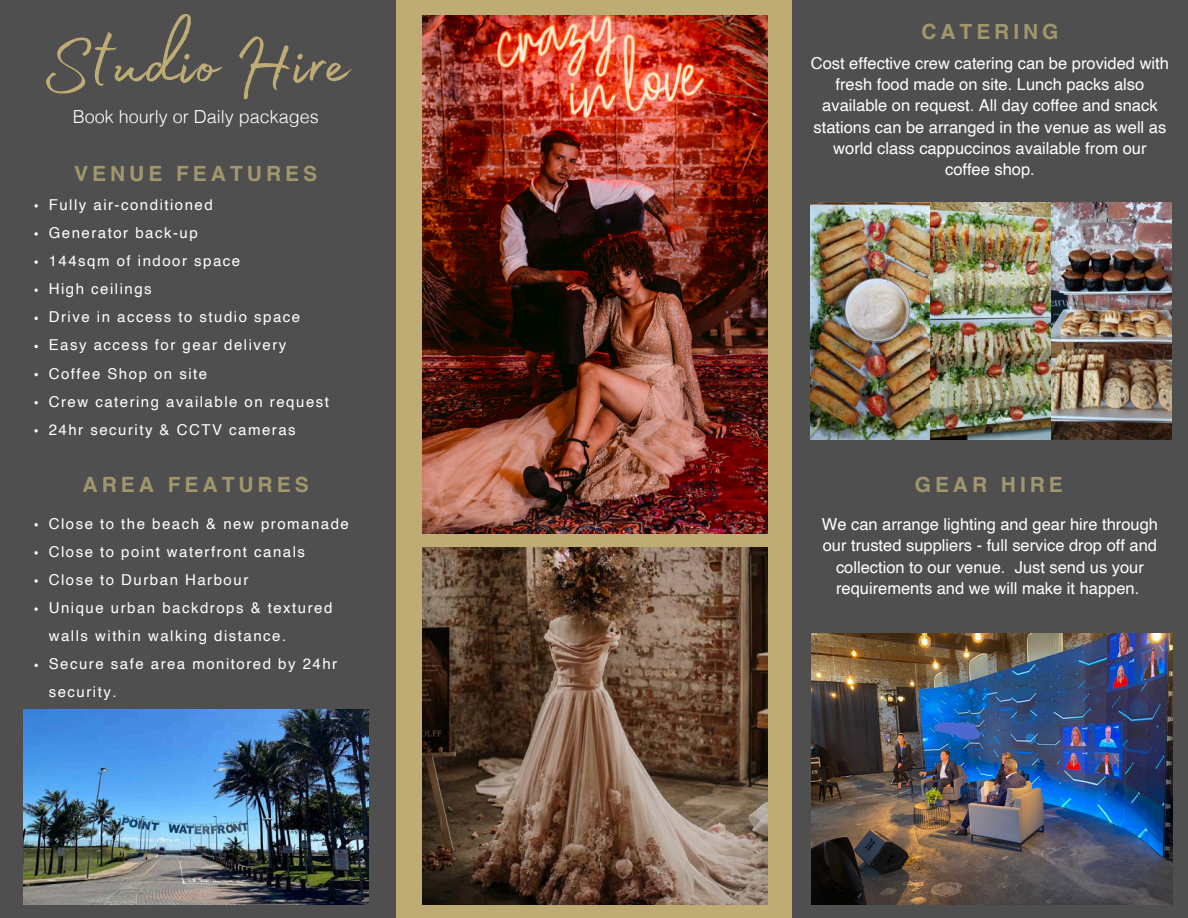
<style>
.page{position:relative;width:1188px;height:918px;background:#4f4f4f}
.page>*{position:absolute;margin:0;border:0;box-sizing:border-box;transform-origin:0 0}
.t1{font:90px "Madelyn Fill";color:#beac74}
.t2{font:700 21px "Helvetica";letter-spacing:.19em;color:#a0976c}
.t3{font:300 18px "Helvetica";color:#fffffc}
.t4{font:16.5px/21.3px "Helvetica";color:#fff;text-align:center}
.t5{font:15px/28.2px "Helvetica";letter-spacing:.1em;color:#fff}
</style>
<div class="page">
<img style="left:811px;top:203px;width:361px;height:237px">
<div style="left:396px;top:0;width:396px;height:918px;background:#beac74"></div>
<img style="left:423px;top:548px;width:345px;height:356px">
<img style="left:423px;top:15px;width:345px;height:519px">
<img style="left:811px;top:633px;width:361px;height:271px">
<img style="left:23px;top:710px;width:346px;height:194px">
<svg style="left:34px;top:204px;width:4px;height:4px"></svg>
<svg style="left:34px;top:232px;width:4px;height:4px"></svg>
<svg style="left:34px;top:260px;width:4px;height:4px"></svg>
<svg style="left:34px;top:289px;width:4px;height:3px"></svg>
<svg style="left:34px;top:317px;width:4px;height:3px"></svg>
<svg style="left:34px;top:345px;width:4px;height:3px"></svg>
<svg style="left:34px;top:373px;width:4px;height:3px"></svg>
<svg style="left:34px;top:401px;width:4px;height:3px"></svg>
<svg style="left:34px;top:429px;width:4px;height:4px"></svg>
<svg style="left:34px;top:523px;width:4px;height:3px"></svg>
<svg style="left:34px;top:551px;width:4px;height:4px"></svg>
<svg style="left:34px;top:579px;width:4px;height:4px"></svg>
<svg style="left:34px;top:607px;width:4px;height:4px"></svg>
<svg style="left:34px;top:664px;width:4px;height:3px"></svg>
<h1 class="t1" style="left:42px;top:-5px;width:310px">Studio Hire</h1>
<h3 class="t3" style="left:73px;top:109px;width:248px">Book hourly or Daily packages</h3>
<h2 class="t2" style="left:74px;top:165px;width:244px">VENUE FEATURES</h2>
<p class="t5" style="left:49px;top:192px;width:166px">Fully air-conditioned</p>
<p class="t5" style="left:49px;top:220px;width:150px">Generator back-up</p>
<p class="t5" style="left:49px;top:248px;width:193px">144sqm of indoor space</p>
<p class="t5" style="left:49px;top:276px;width:104px">High ceilings</p>
<p class="t5" style="left:49px;top:304px;width:253px">Drive in access to studio space</p>
<p class="t5" style="left:49px;top:332px;width:239px">Easy access for gear delivery</p>
<p class="t5" style="left:49px;top:360px;width:160px">Coffee Shop on site</p>
<h2 class="t5" style="left:49px;top:388px;width:282px">Crew catering available on request</h2>
<p class="t5" style="left:49px;top:417px;width:249px">24hr security &amp; CCTV cameras</p>
<p class="t2" style="left:83px;top:476px;width:228px">AREA FEATURES</p>
<p class="t5" style="left:49px;top:511px;width:302px">Close to the beach &amp; new promanade</p>
<p class="t5" style="left:49px;top:539px;width:258px">Close to point waterfront canals</p>
<p class="t5" style="left:49px;top:567px;width:201px">Close to Durban Harbour</p>
<p class="t5" style="left:49px;top:595px;width:285px">Unique urban backdrops &amp; textured walls within walking distance.</p>
<p class="t5" style="left:49px;top:651px;width:290px">Secure safe area monitored by 24hr security.</p>
<p class="t2" style="left:921px;top:23px;width:139px">CATERING</p>
<p class="t4" style="left:811px;top:53px;width:360px">Cost effective crew catering can be provided with fresh food made on site. Lunch packs also available on request. All day coffee and snack stations can be arranged in the venue as well as world class cappuccinos available from our coffee shop.</p>
<p class="t2" style="left:915px;top:476px;width:150px">GEAR HIRE</p>
<p class="t4" style="left:822px;top:515px;width:338px">We can arrange lighting and gear hire through our trusted suppliers - full service drop off and collection to our venue. Just send us your requirements and we will make it happen.</p>
</div>
